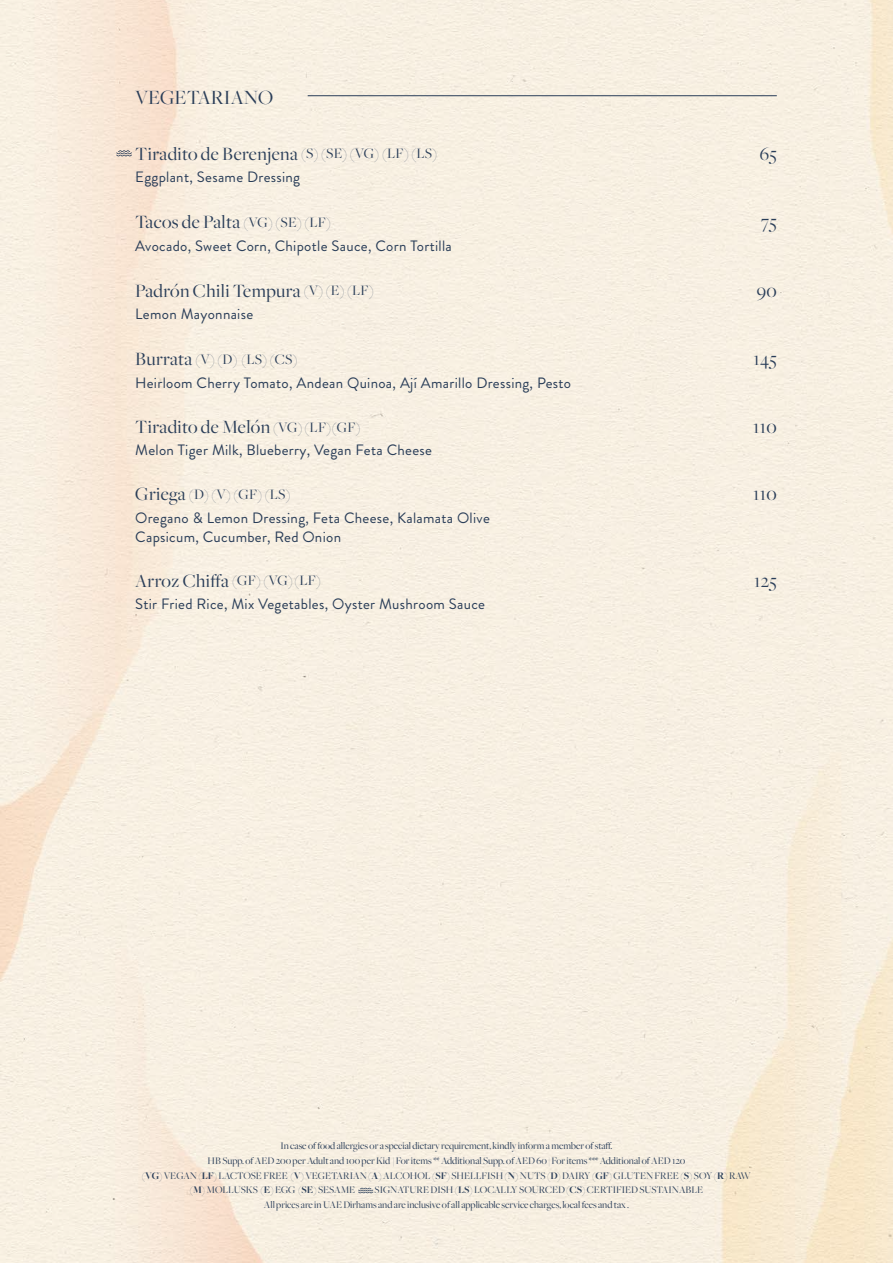
<style>
.page{position:relative;width:893px;height:1263px;background:#fff}
.page>*{position:absolute;margin:0;border:0;box-sizing:border-box;transform-origin:0 0}
.t1{font:21px "Freight Big";color:#293d58}
.t2{font:19.5px "Freight Big";letter-spacing:.02em;color:#293d58}
.t3{font:15px/18.6px "Brandon Grotesque";letter-spacing:.02em;color:#293d58}
.t4{font:15px "Freight Big";letter-spacing:.02em;color:#293d58}
.t5{font:10.5px/14.7px "Freight Big";color:#293d58}
.s1{font-size:15px}
.s2{font-size:19.5px}
.s3{font-weight:700}
</style>
<div class="page">
<svg style="left:358px;top:1188px;width:15px;height:5px"></svg>
<hr style="left:308px;top:95px;width:469px;height:1px;background:#293d58">
<svg style="left:116px;top:150px;width:16px;height:6px"></svg>
<h1 class="t1" style="left:135px;top:86px;width:139px">VEGETARIANO</h1>
<h2 class="t2" style="left:135px;top:143px;width:303px">Tiradito de Berenjena <span class="s1">(S) (SE) (VG) (LF) (LS)</span></h2>
<h2 class="t2" style="left:760px;top:143px;width:19px">65</h2>
<h3 class="t3" style="left:135px;top:168px;width:166px">Eggplant, Sesame Dressing</h3>
<h2 class="t2" style="left:135px;top:212px;width:197px">Tacos de Palta <span class="s1">(VG) (SE) (LF)</span></h2>
<h2 class="t2" style="left:761px;top:212px;width:17px">75</h2>
<h3 class="t3" style="left:135px;top:237px;width:318px">Avocado, Sweet Corn, Chipotle Sauce, Corn Tortilla</h3>
<h2 class="t2" style="left:135px;top:280px;width:240px">Padrón Chili Tempura <span class="s1">(V) (E) (LF)</span></h2>
<h2 class="t2" style="left:757px;top:280px;width:22px">90</h2>
<h3 class="t3" style="left:135px;top:305px;width:120px">Lemon Mayonnaise</h3>
<h3 class="t4" style="left:135px;top:351px;width:164px"><span class="s2">Burrata</span> (V) (D) (LS) (CS)</h3>
<h2 class="t2" style="left:753px;top:349px;width:25px">145</h2>
<h3 class="t3" style="left:135px;top:373px;width:437px">Heirloom Cherry Tomato, Andean Quinoa, Ají Amarillo Dressing, Pesto</h3>
<h2 class="t2" style="left:135px;top:416px;width:227px">Tiradito de Melón <span class="s1">(VG) (LF) (GF)</span></h2>
<h2 class="t2" style="left:753px;top:416px;width:25px">110</h2>
<h3 class="t3" style="left:135px;top:441px;width:298px">Melon Tiger Milk, Blueberry, Vegan Feta Cheese</h3>
<h3 class="t4" style="left:135px;top:486px;width:157px"><span class="s2">Griega</span> (D) (V) (GF) (LS)</h3>
<h2 class="t2" style="left:753px;top:484px;width:25px">110</h2>
<h3 class="t3" style="left:135px;top:509px;width:356px">Oregano &amp; Lemon Dressing, Feta Cheese, Kalamata Olive<br>Capsicum, Cucumber, Red Onion</h3>
<h3 class="t4" style="left:135px;top:573px;width:187px"><span class="s2">Arroz Chiffa</span> (GF) (VG) (LF)</h3>
<h2 class="t2" style="left:754px;top:570px;width:24px">125</h2>
<h3 class="t3" style="left:135px;top:595px;width:351px">Stir Fried Rice, Mix Vegetables, Oyster Mushroom Sauce</h3>
<p class="t5" style="left:281px;top:1139px;width:333px">In case of food allergies or a special dietary requirement, kindly inform a member of staff.</p>
<p class="t5" style="left:208px;top:1153px;width:479px">HB Supp. of AED 200 per Adult and 100 per Kid | For items ** Additional Supp. of AED 60 | For items *** Additional of AED 120</p>
<p class="t5" style="left:142px;top:1168px;width:610px"><span class="s3">(VG)</span> VEGAN <span class="s3">(LF)</span> LACTOSE FREE <span class="s3">(V)</span> VEGETARIAN <span class="s3">(A)</span> ALCOHOL <span class="s3">(SF)</span> SHELLFISH <span class="s3">(N)</span> NUTS <span class="s3">(D)</span> DAIRY <span class="s3">(GF)</span> GLUTEN FREE <span class="s3">(S)</span> SOY <span class="s3">(R)</span> RAW</p>
<p class="t5" style="left:190px;top:1183px;width:167px"><span class="s3">(M)</span> MOLLUSKS <span class="s3">(E)</span> EGG (<span class="s3">SE</span>) SESAME</p>
<p class="t5" style="left:264px;top:1183px;width:441px;text-indent:111px">SIGNATURE DISH <span class="s3">(LS)</span> LOCALLY SOURCED <span class="s3">(CS)</span> CERTIFIED SUSTAINABLE<br>All prices are in UAE Dirhams and are inclusive of all applicable service charges, local fees and tax .</p>
</div>
